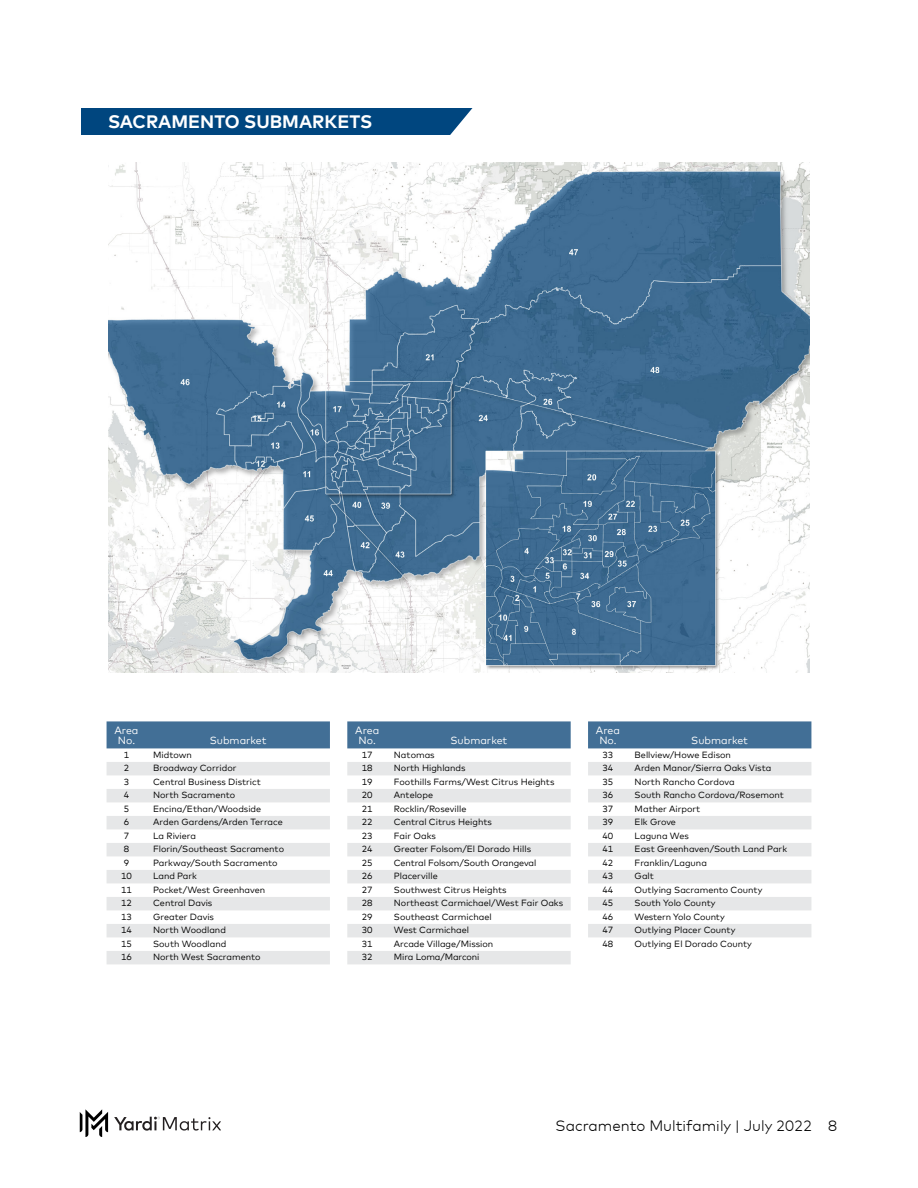
<style>
.page{position:relative;width:918px;height:1188px;background:#fff}
.page>*{position:absolute;margin:0;border:0;box-sizing:border-box;transform-origin:0 0}
.t1{font:700 18px "Mark Offc Pro";color:#fff}
.t2{font:300 15px "Mark Offc Pro";color:#000}
.t3{font:10.5px/10.5px "Mark Offc Pro";color:#fff;text-align:center}
.t4{font:9px "Mark Offc Pro";color:#000}
</style>
<div class="page">
<svg style="left:114px;top:1117px;width:107px;height:14px"></svg>
<svg style="left:80px;top:1109px;width:28px;height:28px"></svg>
<div style="left:81px;top:108px;width:391px;height:27px;background:#00467f"></div>
<div style="left:107px;top:721px;width:223px;height:27px;background:#426f96"></div>
<svg style="left:107px;top:762px;width:223px;height:202px;fill:#e6e7e8"></svg>
<div style="left:347px;top:721px;width:224px;height:27px;background:#426f96"></div>
<svg style="left:347px;top:762px;width:224px;height:202px;fill:#e6e7e8"></svg>
<div style="left:588px;top:721px;width:223px;height:27px;background:#426f96"></div>
<svg style="left:588px;top:762px;width:223px;height:175px"></svg>
<img style="left:108px;top:162px;width:702px;height:511px">
<h1 class="t1" style="left:108px;top:108px;width:266px">SACRAMENTO SUBMARKETS</h1>
<p class="t3" style="left:114px;top:724px;width:26px">Area<br>No.</p>
<p class="t3" style="left:210px;top:734px;width:58px">Submarket</p>
<p class="t4" style="left:124px;top:748px;width:7px">1</p>
<p class="t4" style="left:153px;top:748px;width:40px">Midtown</p>
<p class="t4" style="left:124px;top:761px;width:7px">2</p>
<p class="t4" style="left:153px;top:761px;width:85px">Broadway Corridor</p>
<p class="t4" style="left:124px;top:775px;width:7px">3</p>
<p class="t4" style="left:153px;top:775px;width:109px">Central Business District</p>
<p class="t4" style="left:124px;top:788px;width:7px">4</p>
<p class="t4" style="left:153px;top:788px;width:84px">North Sacramento</p>
<p class="t4" style="left:124px;top:802px;width:7px">5</p>
<p class="t4" style="left:153px;top:802px;width:110px">Encina/Ethan/Woodside</p>
<p class="t4" style="left:124px;top:815px;width:7px">6</p>
<p class="t4" style="left:153px;top:815px;width:131px">Arden Gardens/Arden Terrace</p>
<p class="t4" style="left:124px;top:829px;width:7px">7</p>
<p class="t4" style="left:153px;top:829px;width:44px">La Riviera</p>
<p class="t4" style="left:124px;top:842px;width:7px">8</p>
<p class="t4" style="left:153px;top:842px;width:132px">Florin/Southeast Sacramento</p>
<p class="t4" style="left:124px;top:856px;width:7px">9</p>
<p class="t4" style="left:153px;top:856px;width:126px">Parkway/South Sacramento</p>
<p class="t4" style="left:121px;top:869px;width:12px">10</p>
<p class="t4" style="left:153px;top:869px;width:45px">Land Park</p>
<p class="t4" style="left:121px;top:883px;width:12px">11</p>
<p class="t4" style="left:153px;top:883px;width:114px">Pocket/West Greenhaven</p>
<p class="t4" style="left:121px;top:896px;width:12px">12</p>
<p class="t4" style="left:153px;top:896px;width:61px">Central Davis</p>
<p class="t4" style="left:121px;top:910px;width:12px">13</p>
<p class="t4" style="left:153px;top:910px;width:62px">Greater Davis</p>
<p class="t4" style="left:121px;top:923px;width:12px">14</p>
<p class="t4" style="left:153px;top:923px;width:74px">North Woodland</p>
<p class="t4" style="left:121px;top:937px;width:12px">15</p>
<p class="t4" style="left:153px;top:937px;width:75px">South Woodland</p>
<p class="t4" style="left:121px;top:950px;width:12px">16</p>
<p class="t4" style="left:153px;top:950px;width:109px">North West Sacramento</p>
<p class="t3" style="left:355px;top:724px;width:26px">Area<br>No.</p>
<p class="t3" style="left:451px;top:734px;width:58px">Submarket</p>
<p class="t4" style="left:362px;top:748px;width:12px">17</p>
<p class="t4" style="left:394px;top:748px;width:42px">Natomas</p>
<p class="t4" style="left:362px;top:761px;width:12px">18</p>
<p class="t4" style="left:394px;top:761px;width:73px">North Highlands</p>
<p class="t4" style="left:362px;top:775px;width:12px">19</p>
<p class="t4" style="left:394px;top:775px;width:162px">Foothills Farms/West Citrus Heights</p>
<p class="t4" style="left:362px;top:788px;width:12px">20</p>
<p class="t4" style="left:394px;top:788px;width:41px">Antelope</p>
<p class="t4" style="left:362px;top:802px;width:12px">21</p>
<p class="t4" style="left:394px;top:802px;width:74px">Rocklin/Roseville</p>
<p class="t4" style="left:362px;top:815px;width:12px">22</p>
<p class="t4" style="left:394px;top:815px;width:99px">Central Citrus Heights</p>
<p class="t4" style="left:362px;top:829px;width:12px">23</p>
<p class="t4" style="left:394px;top:829px;width:43px">Fair Oaks</p>
<p class="t4" style="left:362px;top:842px;width:12px">24</p>
<p class="t4" style="left:394px;top:842px;width:139px">Greater Folsom/El Dorado Hills</p>
<p class="t4" style="left:362px;top:856px;width:12px">25</p>
<p class="t4" style="left:394px;top:856px;width:144px">Central Folsom/South Orangeval</p>
<p class="t4" style="left:362px;top:869px;width:12px">26</p>
<p class="t4" style="left:394px;top:869px;width:45px">Placerville</p>
<p class="t4" style="left:362px;top:883px;width:12px">27</p>
<p class="t4" style="left:394px;top:883px;width:114px">Southwest Citrus Heights</p>
<p class="t4" style="left:362px;top:896px;width:12px">28</p>
<p class="t4" style="left:394px;top:896px;width:171px">Northeast Carmichael/West Fair Oaks</p>
<p class="t4" style="left:362px;top:910px;width:12px">29</p>
<p class="t4" style="left:394px;top:910px;width:99px">Southeast Carmichael</p>
<p class="t4" style="left:362px;top:923px;width:12px">30</p>
<p class="t4" style="left:394px;top:923px;width:77px">West Carmichael</p>
<p class="t4" style="left:362px;top:937px;width:12px">31</p>
<p class="t4" style="left:394px;top:937px;width:101px">Arcade Village/Mission</p>
<p class="t4" style="left:362px;top:950px;width:12px">32</p>
<p class="t4" style="left:394px;top:950px;width:87px">Mira Loma/Marconi</p>
<p class="t3" style="left:596px;top:724px;width:26px">Area<br>No.</p>
<p class="t3" style="left:691px;top:734px;width:58px">Submarket</p>
<p class="t4" style="left:603px;top:748px;width:12px">33</p>
<p class="t4" style="left:635px;top:748px;width:98px">Bellview/Howe Edison</p>
<p class="t4" style="left:603px;top:761px;width:12px">34</p>
<p class="t4" style="left:635px;top:761px;width:138px">Arden Manor/Sierra Oaks Vista</p>
<p class="t4" style="left:603px;top:775px;width:12px">35</p>
<p class="t4" style="left:635px;top:775px;width:101px">North Rancho Cordova</p>
<p class="t4" style="left:603px;top:788px;width:12px">36</p>
<p class="t4" style="left:635px;top:788px;width:151px">South Rancho Cordova/Rosemont</p>
<p class="t4" style="left:603px;top:802px;width:12px">37</p>
<p class="t4" style="left:635px;top:802px;width:67px">Mather Airport</p>
<p class="t4" style="left:603px;top:815px;width:12px">39</p>
<p class="t4" style="left:635px;top:815px;width:43px">Elk Grove</p>
<p class="t4" style="left:603px;top:829px;width:12px">40</p>
<p class="t4" style="left:635px;top:829px;width:56px">Laguna Wes</p>
<p class="t4" style="left:603px;top:842px;width:12px">41</p>
<p class="t4" style="left:635px;top:842px;width:154px">East Greenhaven/South Land Park</p>
<p class="t4" style="left:603px;top:856px;width:12px">42</p>
<p class="t4" style="left:635px;top:856px;width:74px">Franklin/Laguna</p>
<p class="t4" style="left:603px;top:869px;width:12px">43</p>
<p class="t4" style="left:635px;top:869px;width:21px">Galt</p>
<p class="t4" style="left:603px;top:883px;width:12px">44</p>
<p class="t4" style="left:635px;top:883px;width:129px">Outlying Sacramento County</p>
<p class="t4" style="left:603px;top:896px;width:12px">45</p>
<p class="t4" style="left:635px;top:896px;width:82px">South Yolo County</p>
<p class="t4" style="left:603px;top:910px;width:12px">46</p>
<p class="t4" style="left:635px;top:910px;width:92px">Western Yolo County</p>
<p class="t4" style="left:603px;top:923px;width:12px">47</p>
<p class="t4" style="left:635px;top:923px;width:102px">Outlying Placer County</p>
<p class="t4" style="left:603px;top:937px;width:12px">48</p>
<p class="t4" style="left:635px;top:937px;width:119px">Outlying El Dorado County</p>
<h2 class="t2" style="left:556px;top:1115px;width:283px">Sacramento Multifamily | July 2022 8</h2>
</div>
